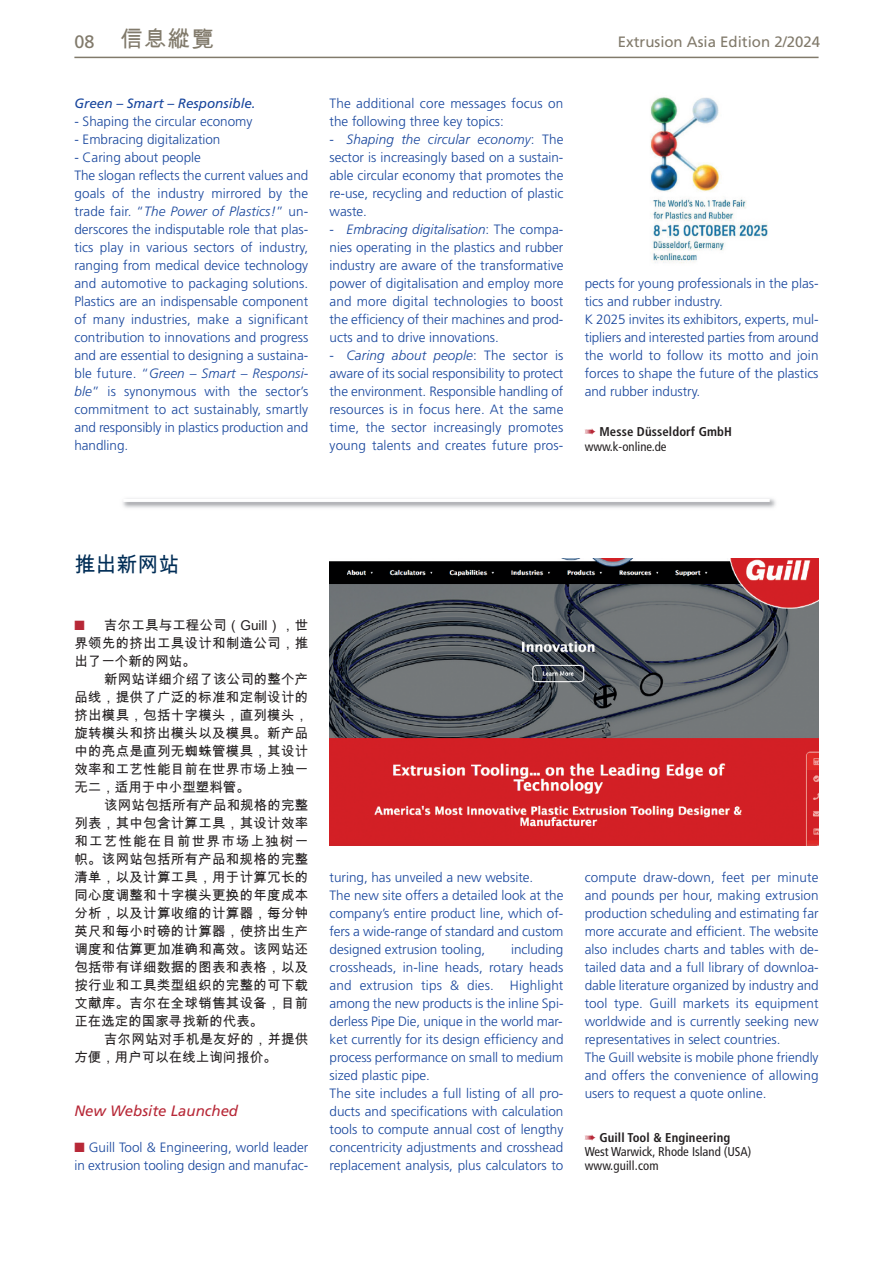
<style>
.page{position:relative;width:893px;height:1263px;background:#fff}
.page>*{position:absolute;margin:0;border:0;box-sizing:border-box;transform-origin:0 0}
.t1{font:22.5px "Arial Unicode MS";color:#817a6b}
.t2{font:21px "Arial Unicode MS";color:#002d56}
.t3{font:15px "Frutiger";color:#817a6b}
.t4{font:italic 15px "Frutiger";color:#b72837}
.t5{font:300 13.5px/18px "Frutiger";color:#18469d}
.t6{font:13.5px/18px "Arial Unicode MS";letter-spacing:.02em;color:#231f20;text-align:justify}
.t7{font:italic 13.5px "Frutiger";color:#18469d}
.t8{font:condensed 12.75px/14.2px "Frutiger";color:#231f20}
.t9{font:700 condensed 12.75px/14.2px "Frutiger";letter-spacing:.01em;color:#231f20}
.s1{font-family:"Frutiger";font-size:18px}
.s2{font-style:italic}
.s3{font-family:"Arial Unicode MS";font-weight:400;font-stretch:normal;color:#b72837}
.s4{font-weight:400}
.s5{color:#b72837}
.s6{font-family:"Arial Unicode MS";font-stretch:normal;color:#b72837}
.s7{font-weight:700}
</style>
<div class="page">
<hr style="left:74px;top:57px;width:745px;height:1px;background:#817a6b">
<img style="left:122px;top:498px;width:654px;height:10px">
<hr style="left:123px;top:499px;width:647px;height:3px;background:#fff">
<img style="left:650px;top:97px;width:118px;height:166px">
<img style="left:330px;top:558px;width:489px;height:287px">
<h1 class="t1" style="left:74px;top:23px;width:141px"><span class="s1">08</span> 信息縱覽</h1>
<p class="t3" style="left:618px;top:35px;width:204px">Extrusion Asia Edition 2/2024</p>
<p class="t7" style="left:74px;top:98px;width:183px">Green – Smart – Responsible.</p>
<p class="t5" style="left:74px;top:113px;width:180px">- Shaping the circular economy</p>
<p class="t5" style="left:74px;top:131px;width:148px">- Embracing digitalization</p>
<p class="t5" style="left:74px;top:149px;width:235px">- Caring about people<br>The slogan reflects the current values and goals of the industry mirrored by the trade fair. “<span class="s2">The Power of Plastics!</span>” un&shy;derscores the indisputable role that plas&shy;tics play in various sectors of industry, ranging from medical device technology and automotive to packaging solutions.<br>Plastics are an indispensable component of many industries, make a significant contribution to innovations and progress and are essential to designing a sustaina&shy;ble future. “<span class="s2">Green – Smart – Responsi&shy;ble</span>” is synonymous with the sector’s commitment to act sustainably, smartly and responsibly in plastics production and handling.</p>
<p class="t5" style="left:330px;top:95px;width:235px">The additional core messages focus on the following three key topics:</p>
<p class="t5" style="left:330px;top:131px;width:235px;text-align:justify">- <span class="s2">Shaping the circular economy</span>: The sector is increasingly based on a sustain&shy;able circular economy that promotes the re-use, recycling and reduction of plastic waste.</p>
<p class="t5" style="left:330px;top:221px;width:235px;text-align:justify">- <span class="s2">Embracing digitalisation</span>: The compa&shy;nies operating in the plastics and rubber industry are aware of the transformative power of digitalisation and employ more and more digital technologies to boost the efficiency of their machines and prod&shy;ucts and to drive innovations.</p>
<p class="t5" style="left:330px;top:347px;width:235px;text-align:justify">- <span class="s2">Caring about people</span>: The sector is aware of its social responsibility to protect the environment. Responsible handling of resources is in focus here. At the same time, the sector increasingly promotes young talents and creates future pros-</p>
<p class="t5" style="left:585px;top:275px;width:235px">pects for young professionals in the plas&shy;tics and rubber industry.<br>K 2025 invites its exhibitors, experts, mul&shy;tipliers and interested parties from around the world to follow its motto and join forces to shape the future of the plastics and rubber industry.</p>
<p class="t9" style="left:585px;top:426px;width:149px"><span class="s3">➠</span> Messe Düsseldorf GmbH <span class="s4">www.k-online.de</span></p>
<h2 class="t2" style="left:74px;top:550px;width:106px">推出新网站</h2>
<p class="t6" style="left:74px;top:616px;width:235px"><span class="s5">■</span> 吉尔工具与工程公司（Guill），世界领先的挤出工具设计和制造公司，推出了一个新的网站。</p>
<p class="t6" style="left:74px;top:670px;width:235px;text-indent:30px">新网站详细介绍了该公司的整个产品线，提供了广泛的标准和定制设计的挤出模具，包括十字模头，直列模头，旋转模头和挤出模头以及模具。新产品中的亮点是直列无蜘蛛管模具，其设计效率和工艺性能目前在世界市场上独一无二，适用于中小型塑料管。</p>
<p class="t6" style="left:74px;top:796px;width:235px;text-indent:30px">该网站包括所有产品和规格的完整列表，其中包含计算工具，其设计效率和工艺性能在目前世界市场上独树一帜。该网站包括所有产品和规格的完整清单，以及计算工具，用于计算冗长的同心度调整和十字模头更换的年度成本分析，以及计算收缩的计算器，每分钟英尺和每小时磅的计算器，使挤出生产调度和估算更加准确和高效。该网站还包括带有详细数据的图表和表格，以及按行业和工具类型组织的完整的可下载文献库。吉尔在全球销售其设备，目前正在选定的国家寻找新的代表。</p>
<p class="t6" style="left:74px;top:1030px;width:235px;text-indent:30px">吉尔网站对手机是友好的，并提供方便，用户可以在线上询问报价。</p>
<p class="t4" style="left:74px;top:1105px;width:165px">New Website Launched</p>
<p class="t5" style="left:74px;top:1139px;width:235px"><span class="s5">■</span> Guill Tool &amp; Engineering, world leader in extrusion tooling design and manufac-</p>
<p class="t5" style="left:330px;top:869px;width:235px">turing, has unveiled a new website.<br>The new site offers a detailed look at the company’s entire product line, which of&shy;fers a wide-range of standard and custom designed extrusion tooling,</p>
<p class="t5" style="left:330px;top:941px;width:235px;text-indent:181px">including crossheads, in-line heads, rotary heads and extrusion tips &amp; dies. Highlight among the new products is the inline Spi&shy;derless Pipe Die, unique in the world mar&shy;ket currently for its design efficiency and process performance on small to medium sized plastic pipe.<br>The site includes a full listing of all pro&shy;ducts and specifications with calculation tools to compute annual cost of lengthy concentricity adjustments and crosshead replacement analysis, plus calculators to</p>
<p class="t5" style="left:585px;top:869px;width:235px">compute draw-down, feet per minute and pounds per hour, making extrusion production scheduling and estimating far more accurate and efficient. The website also includes charts and tables with de&shy;tailed data and a full library of downloa&shy;dable literature organized by industry and tool type. Guill markets its equipment worldwide and is currently seeking new representatives in select countries.<br>The Guill website is mobile phone friendly and offers the convenience of allowing users to request a quote online.</p>
<p class="t8" style="left:585px;top:1131px;width:168px"><span class="s6">➠</span> <span class="s7">Guill Tool &amp; Engineering<br></span>West Warwick, Rhode Island (USA) www.guill.com</p>
</div>
